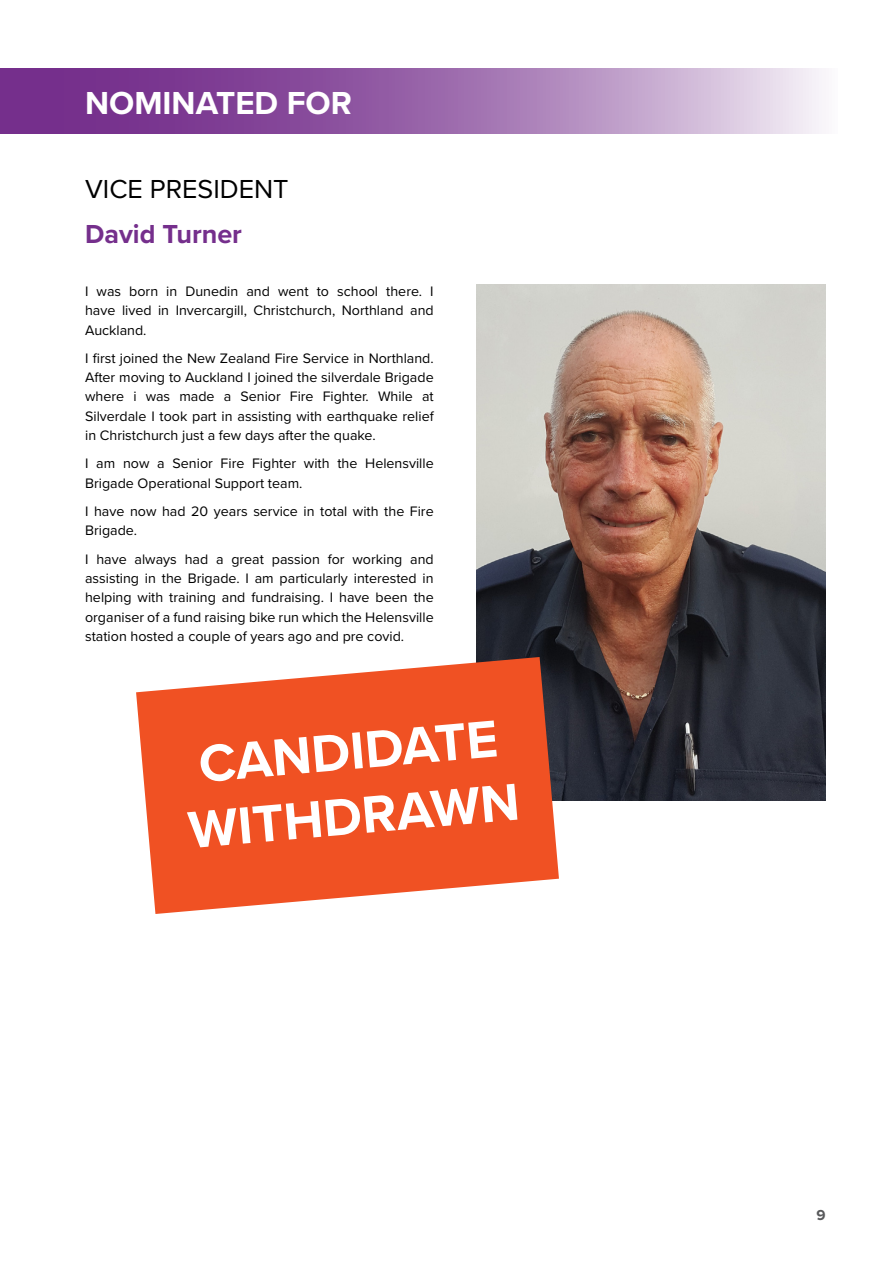
<style>
.page{position:relative;width:893px;height:1263px;background:#fff}
.page>*{position:absolute;margin:0;border:0;box-sizing:border-box;transform-origin:0 0}
.t1{font:700 54px/64.8px "Proxima Nova";color:#fff;text-align:center}
.t2{font:700 33px "Proxima Nova";color:#fff}
.t3{font:27px "Proxima Nova";color:#000}
.t4{font:700 27px "Proxima Nova";color:#752f8c}
.t5{font:700 15px "Proxima Nova";color:#58595b}
.t6{font:14.25px/19.5px "Proxima Nova";color:#000;text-align:justify}
</style>
<div class="page">
<img style="left:476px;top:284px;width:349px;height:516px">
<svg style="left:1px;top:68px;width:821px;height:66px;background:#a071b0"></svg>
<svg style="left:136px;top:657px;width:423px;height:257px;fill:#f05123"></svg>
<h2 class="t2" style="left:85px;top:78px;width:268px">NOMINATED FOR</h2>
<h3 class="t3" style="left:85px;top:169px;width:205px">VICE PRESIDENT</h3>
<h3 class="t4" style="left:85px;top:214px;width:158px">David Turner</h3>
<p class="t6" style="left:85px;top:280px;width:350px">I was born in Dunedin and went to school there. I have lived in Invercargill, Christchurch, Northland and Auckland.</p>
<p class="t6" style="left:85px;top:347px;width:350px">I first joined the New Zealand Fire Service in Northland.<br>After moving to Auckland I joined the silverdale Brigade where i was made a Senior Fire Fighter. While at Silverdale I took part in assisting with earthquake relief in Christchurch just a few days after the quake.</p>
<p class="t6" style="left:85px;top:453px;width:350px">I am now a Senior Fire Fighter with the Helensville<br>Brigade Operational Support team.</p>
<p class="t6" style="left:85px;top:501px;width:350px">I have now had 20 years service in total with the Fire<br>Brigade.</p>
<p class="t6" style="left:85px;top:548px;width:350px">I have always had a great passion for working and assisting in the Brigade. I am particularly interested in helping with training and fundraising. I have been the organiser of a fund raising bike run which the Helensville station hosted a couple of years ago and pre covid.</p>
<h1 class="t1" style="left:180px;top:732px;width:334px;rotate:-5deg">CANDIDATE<br>WITHDRAWN</h1>
<p class="t5" style="left:816px;top:1204px;width:11px">9</p>
</div>
